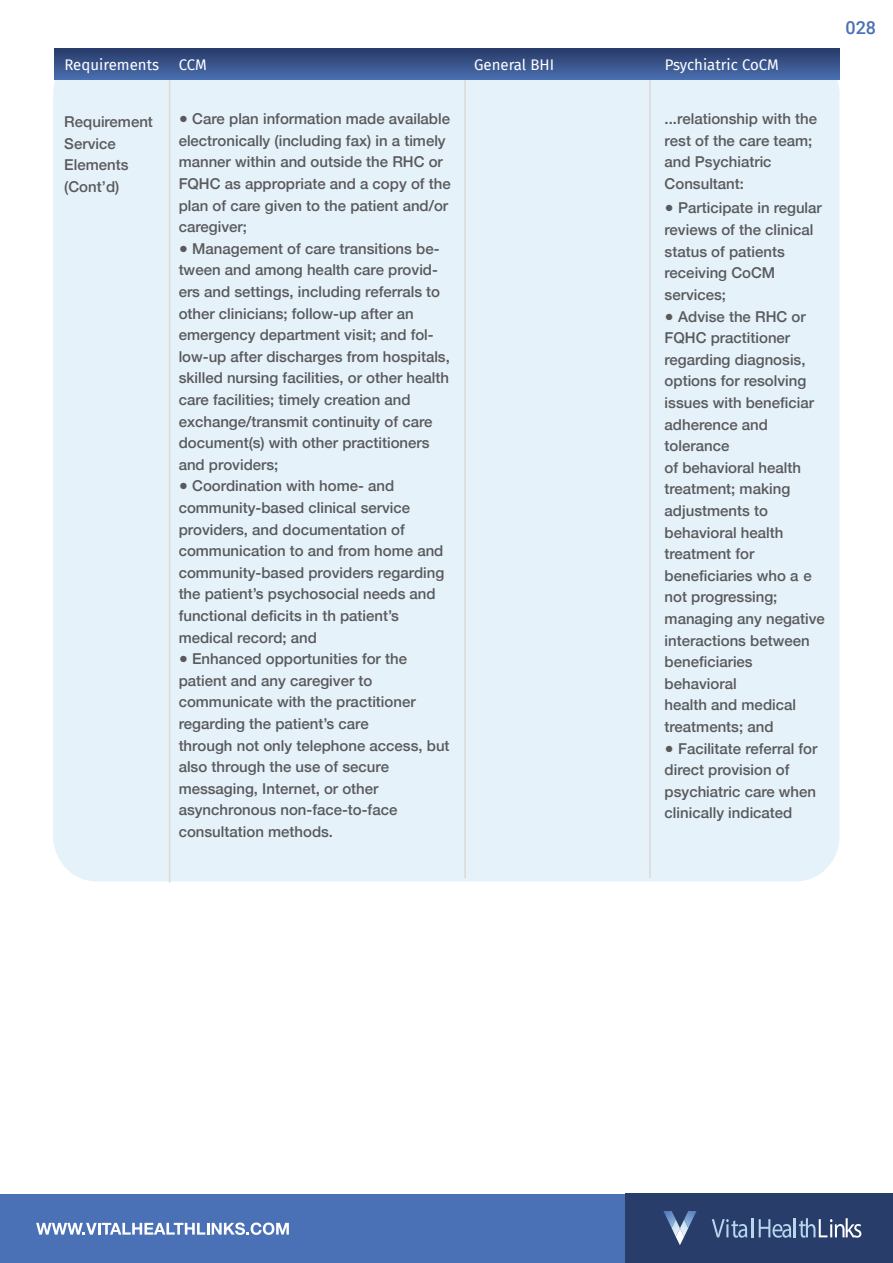
<style>
.page{position:relative;width:893px;height:1263px;background:#fff}
.page>*{position:absolute;margin:0;border:0;box-sizing:border-box;transform-origin:0 0}
.t1{font:500 18px "Roboto";color:#4a70b5}
.t2{font:500 15px/21.6px "Helvetica Neue";color:#595a5c}
.t3{font:15px "Fira Sans";color:#fff}
</style>
<div class="page">
<div style="left:53px;top:49px;width:787px;height:832px;background:#e6f2fa;border-radius:45px"></div>
<hr style="left:169px;top:48px;width:1px;height:834px;background:#d9d9d9">
<hr style="left:464px;top:48px;width:2px;height:830px;background:#d9d9d9">
<hr style="left:649px;top:48px;width:2px;height:830px;background:#d9d9d9">
<div style="left:55px;top:49px;width:784px;height:30px;background:linear-gradient(to bottom,#293c69,#476bab)"></div>
<div style="left:625px;top:1193px;width:267px;height:70px;background:#293d6b"></div>
<div style="left:1px;top:1193px;width:624px;height:69px;background:#4a70b5"></div>
<svg style="left:36px;top:1222px;width:253px;height:13px"></svg>
<svg style="left:712px;top:1218px;width:41px;height:20px"></svg>
<svg style="left:759px;top:1218px;width:102px;height:20px"></svg>
<svg style="left:663px;top:1211px;width:33px;height:34px"></svg>
<p class="t3" style="left:64px;top:54px;width:96px">Requirements</p>
<p class="t3" style="left:179px;top:54px;width:30px">CCM</p>
<p class="t3" style="left:474px;top:54px;width:81px">General BHI</p>
<p class="t3" style="left:665px;top:54px;width:116px">Psychiatric CoCM</p>
<p class="t2" style="left:665px;top:107px;width:154px">...relationship with the rest of the care team; and Psychiatric<br>Consultant:</p>
<p class="t2" style="left:179px;top:107px;width:274px">● Care plan information made available electronically (including fax) in a timely manner within and outside the RHC or FQHC as appropriate and a copy of the plan of care given to the patient and/or caregiver;</p>
<p class="t2" style="left:179px;top:236px;width:273px">● Management of care transitions be&shy;tween and among health care provid&shy;ers and settings, including referrals to other clinicians; follow-up after an emergency department visit; and fol&shy;low-up after discharges from hospitals, skilled nursing facilities, or other health care facilities; timely creation and exchange/transmit continuity of care document(s) with other practitioners and providers;</p>
<p class="t2" style="left:179px;top:474px;width:267px">● Coordination with home- and community-based clinical service providers, and documentation of communication to and from home and community-based providers regarding the patient’s psychosocial needs and functional deficits in th patient’s medical record; and</p>
<p class="t2" style="left:179px;top:647px;width:272px">● Enhanced opportunities for the patient and any caregiver to communicate with the practitioner regarding the patient’s care<br>through not only telephone access, but also through the use of secure messaging, Internet, or other asynchronous non-face-to-face consultation methods.</p>
<p class="t2" style="left:64px;top:110px;width:90px">Requirement<br>Service<br>Elements (Cont’d)</p>
<p class="t2" style="left:665px;top:196px;width:159px">● Participate in regular reviews of the clinical status of patients receiving CoCM services;</p>
<p class="t2" style="left:665px;top:304px;width:162px">● Advise the RHC or<br>FQHC practitioner regarding diagnosis, options for resolving issues with beneficiar adherence and tolerance<br>of behavioral health treatment; making adjustments to behavioral health treatment for beneficiaries who a e not progressing; managing any negative interactions between beneficiaries behavioral<br>health and medical treatments; and</p>
<p class="t2" style="left:665px;top:736px;width:154px">● Facilitate referral for direct provision of psychiatric care when clinically indicated</p>
<p class="t1" style="left:845px;top:15px;width:32px">028</p>
</div>
